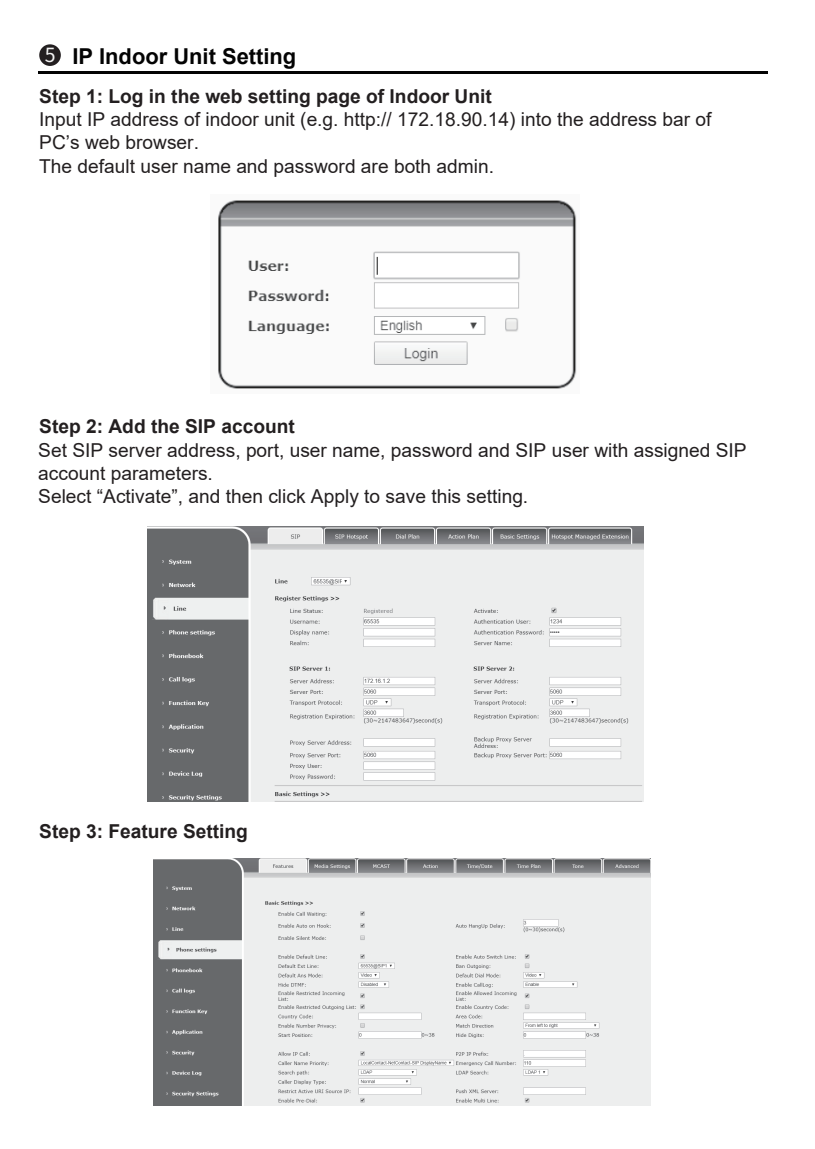
<style>
.page{position:relative;width:815px;height:1149px;background:#fff}
.page>*{position:absolute;margin:0;border:0;box-sizing:border-box;transform-origin:0 0}
.t1{font:700 22px "Arial";color:#030303}
.t2{font:19.25px/23px "Arial";color:#231f20}
.t3{font:700 19.25px "Arial";color:#231f20}
.s1{font-family:"Source Han Sans CN";font-weight:400;font-size:19.5px;color:#f3f3f3}
</style>
<div class="page">
<hr style="left:38px;top:71px;width:729px;height:2px;background:#030303">
<div style="left:39px;top:44px;width:22px;height:22px;background:#231f20;border-radius:50%"></div>
<img style="left:147px;top:526px;width:496px;height:275px">
<img style="left:154px;top:858px;width:496px;height:247px">
<img style="left:218px;top:200px;width:359px;height:189px">
<p class="t1" style="left:45px;top:41px;width:253px"><span class="s1">5</span> IP Indoor Unit Setting</p>
<p class="t3" style="left:39px;top:83px;width:454px">Step 1: Log in the web setting page of Indoor Unit</p>
<p class="t2" style="left:39px;top:108px;width:674px">Input IP address of indoor unit (e.g. http:// 172.18.90.14) into the address bar of<br>PC’s web browser.<br>The default user name and password are both admin.</p>
<p class="t3" style="left:39px;top:413px;width:257px">Step 2: Add the SIP account</p>
<p class="t2" style="left:38px;top:438px;width:710px">Set SIP server address, port, user name, password and SIP user with assigned SIP account parameters.<br>Select “Activate”, and then click Apply to save this setting.</p>
<p class="t3" style="left:39px;top:817px;width:210px">Step 3: Feature Setting</p>
</div>
